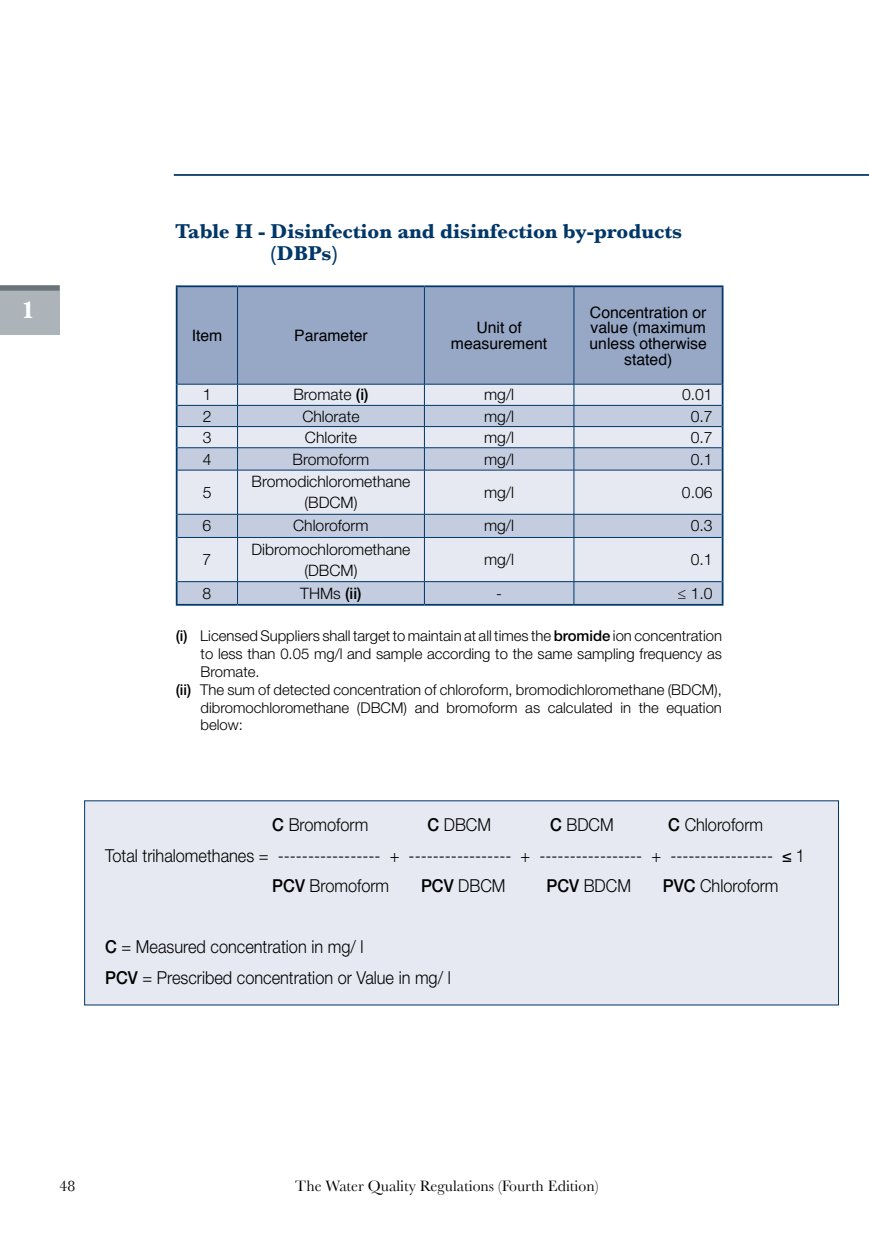
<style>
.page{position:relative;width:869px;height:1241px;background:#fff}
.page>*{position:absolute;margin:0;border:0;box-sizing:border-box;transform-origin:0 0}
.t1{font:700 24.5px "Baskerville";color:#fff}
.t2{font:700 21px/22.8px "Baskerville";color:#003768}
.t3{font:300 17.85px/30.4px "Helvetica Neue LT Std";color:#000;scale:.91 1}
.t4{font:300 15.75px/21px "Helvetica Neue LT Std";color:#000;text-align:center}
.t5{font:15.75px/15.8px "Helvetica";color:#000;text-align:center}
.t6{font:15.75px "Baskerville";color:#000}
.t7{font:300 14.88px "Helvetica Neue LT Std";color:#000}
.s1{font-weight:500}
.s2{font-family:"Helvetica";font-weight:400}
</style>
<div class="page">
<hr style="left:174px;top:174px;width:694px;height:2px;background:#003768">
<div style="left:0;top:285px;width:60px;height:50px;background:#acb4ba"></div>
<div style="left:0;top:285px;width:60px;height:5px;background:#6a747b"></div>
<div style="left:84px;top:800px;width:754px;height:205px;background:#e6e9f1"></div>
<div style="left:177px;top:287px;width:544px;height:97px;background:#96a8c6"></div>
<div style="left:177px;top:385px;width:544px;height:20px;background:#e6e9f1"></div>
<svg style="left:177px;top:406px;width:544px;height:198px;background:#d4dbe7"></svg>
<hr style="left:176px;top:285px;width:61px;height:2px;background:#003768">
<hr style="left:176px;top:287px;width:1px;height:97px;background:#003768">
<hr style="left:237px;top:285px;width:187px;height:2px;background:#003768">
<hr style="left:424px;top:285px;width:149px;height:2px;background:#003768">
<hr style="left:573px;top:285px;width:150px;height:2px;background:#003768">
<hr style="left:721px;top:287px;width:2px;height:97px;background:#003768">
<hr style="left:721px;top:384px;width:2px;height:21px;background:#003768">
<hr style="left:721px;top:405px;width:2px;height:21px;background:#003768">
<hr style="left:721px;top:426px;width:2px;height:21px;background:#003768">
<svg style="left:176px;top:384px;width:1px;height:86px"></svg>
<hr style="left:721px;top:447px;width:2px;height:23px;background:#003768">
<hr style="left:176px;top:470px;width:1px;height:44px;background:#003768">
<hr style="left:721px;top:470px;width:2px;height:44px;background:#003768">
<svg style="left:176px;top:514px;width:1px;height:23px"></svg>
<hr style="left:721px;top:514px;width:2px;height:23px;background:#003768">
<hr style="left:176px;top:537px;width:1px;height:44px;background:#003768">
<hr style="left:721px;top:537px;width:2px;height:44px;background:#003768">
<svg style="left:176px;top:581px;width:1px;height:23px"></svg>
<hr style="left:721px;top:581px;width:2px;height:23px;background:#003768">
<hr style="left:176px;top:604px;width:61px;height:1px;background:#003768">
<hr style="left:237px;top:604px;width:187px;height:1px;background:#003768">
<hr style="left:424px;top:604px;width:149px;height:1px;background:#003768">
<hr style="left:573px;top:604px;width:150px;height:1px;background:#003768">
<hr style="left:237px;top:287px;width:1px;height:97px;background:#003768">
<hr style="left:424px;top:287px;width:1px;height:97px;background:#003768">
<hr style="left:573px;top:287px;width:1px;height:97px;background:#003768">
<hr style="left:177px;top:384px;width:60px;height:1px;background:#003768">
<hr style="left:237px;top:384px;width:187px;height:1px;background:#003768">
<hr style="left:424px;top:384px;width:149px;height:1px;background:#003768">
<hr style="left:573px;top:384px;width:148px;height:1px;background:#003768">
<hr style="left:177px;top:405px;width:60px;height:1px;background:#003768">
<hr style="left:237px;top:405px;width:187px;height:1px;background:#003768">
<hr style="left:424px;top:405px;width:149px;height:1px;background:#003768">
<hr style="left:573px;top:405px;width:148px;height:1px;background:#003768">
<hr style="left:177px;top:426px;width:60px;height:1px;background:#003768">
<hr style="left:237px;top:426px;width:187px;height:1px;background:#003768">
<hr style="left:424px;top:426px;width:149px;height:1px;background:#003768">
<hr style="left:573px;top:426px;width:148px;height:1px;background:#003768">
<hr style="left:177px;top:447px;width:60px;height:1px;background:#003768">
<hr style="left:237px;top:447px;width:187px;height:1px;background:#003768">
<svg style="left:237px;top:384px;width:1px;height:85px"></svg>
<hr style="left:424px;top:447px;width:149px;height:1px;background:#003768">
<svg style="left:424px;top:384px;width:1px;height:85px"></svg>
<hr style="left:573px;top:447px;width:148px;height:1px;background:#003768">
<svg style="left:573px;top:384px;width:1px;height:85px"></svg>
<hr style="left:177px;top:469px;width:60px;height:1px;background:#003768">
<hr style="left:237px;top:469px;width:187px;height:1px;background:#003768">
<hr style="left:237px;top:470px;width:1px;height:44px;background:#003768">
<hr style="left:424px;top:469px;width:149px;height:1px;background:#003768">
<hr style="left:424px;top:470px;width:1px;height:44px;background:#003768">
<hr style="left:573px;top:469px;width:148px;height:1px;background:#003768">
<hr style="left:573px;top:470px;width:1px;height:44px;background:#003768">
<hr style="left:177px;top:514px;width:60px;height:1px;background:#003768">
<hr style="left:237px;top:514px;width:187px;height:1px;background:#003768">
<svg style="left:237px;top:514px;width:1px;height:23px"></svg>
<hr style="left:424px;top:514px;width:149px;height:1px;background:#003768">
<svg style="left:424px;top:514px;width:1px;height:23px"></svg>
<hr style="left:573px;top:514px;width:148px;height:1px;background:#003768">
<svg style="left:573px;top:514px;width:1px;height:23px"></svg>
<hr style="left:177px;top:537px;width:60px;height:1px;background:#003768">
<hr style="left:237px;top:537px;width:187px;height:1px;background:#003768">
<hr style="left:237px;top:537px;width:1px;height:44px;background:#003768">
<hr style="left:424px;top:537px;width:149px;height:1px;background:#003768">
<hr style="left:424px;top:537px;width:1px;height:44px;background:#003768">
<hr style="left:573px;top:537px;width:148px;height:1px;background:#003768">
<hr style="left:573px;top:537px;width:1px;height:44px;background:#003768">
<hr style="left:177px;top:581px;width:60px;height:1px;background:#003768">
<hr style="left:237px;top:581px;width:187px;height:1px;background:#003768">
<svg style="left:237px;top:581px;width:1px;height:23px"></svg>
<hr style="left:424px;top:581px;width:149px;height:1px;background:#003768">
<svg style="left:424px;top:581px;width:1px;height:23px"></svg>
<hr style="left:573px;top:581px;width:148px;height:1px;background:#003768">
<svg style="left:573px;top:581px;width:1px;height:23px"></svg>
<h1 class="t1" style="left:21px;top:296px;width:15px">1</h1>
<h2 class="t2" style="left:269px;top:219px;width:414px;text-indent:-94px">Table H - Disinfection and disinfection by-products (DBPs)</h2>
<p class="t5" style="left:192px;top:328px;width:32px">Item</p>
<p class="t5" style="left:294px;top:328px;width:75px">Parameter</p>
<p class="t5" style="left:451px;top:320px;width:98px">Unit of measurement</p>
<p class="t5" style="left:589px;top:304px;width:119px">Concentration or value (maximum unless otherwise stated)</p>
<p class="t4" style="left:203px;top:384px;width:10px">1</p>
<p class="t4" style="left:293px;top:384px;width:77px">Bromate <span class="s1">(i)</span></p>
<p class="t4" style="left:484px;top:384px;width:32px">mg/l</p>
<p class="t4" style="left:681px;top:384px;width:32px">0.01</p>
<p class="t4" style="left:203px;top:405px;width:10px">2</p>
<p class="t4" style="left:302px;top:405px;width:59px">Chlorate</p>
<p class="t4" style="left:484px;top:405px;width:32px">mg/l</p>
<p class="t4" style="left:690px;top:405px;width:23px">0.7</p>
<p class="t4" style="left:202px;top:426px;width:10px">3</p>
<p class="t4" style="left:305px;top:426px;width:53px">Chlorite</p>
<p class="t4" style="left:484px;top:426px;width:32px">mg/l</p>
<p class="t4" style="left:690px;top:426px;width:23px">0.7</p>
<p class="t4" style="left:202px;top:448px;width:10px">4</p>
<p class="t4" style="left:292px;top:448px;width:78px">Bromoform</p>
<p class="t4" style="left:484px;top:448px;width:32px">mg/l</p>
<p class="t4" style="left:690px;top:448px;width:23px">0.1</p>
<p class="t4" style="left:202px;top:481px;width:10px">5</p>
<p class="t4" style="left:251px;top:471px;width:160px">Bromodichloromethane (BDCM)</p>
<p class="t4" style="left:484px;top:481px;width:32px">mg/l</p>
<p class="t4" style="left:681px;top:481px;width:32px">0.06</p>
<p class="t4" style="left:202px;top:515px;width:10px">6</p>
<p class="t4" style="left:293px;top:515px;width:77px">Chloroform</p>
<p class="t4" style="left:484px;top:515px;width:32px">mg/l</p>
<p class="t4" style="left:690px;top:515px;width:23px">0.3</p>
<p class="t4" style="left:202px;top:548px;width:10px">7</p>
<p class="t4" style="left:251px;top:538px;width:161px">Dibromochloromethane (DBCM)</p>
<p class="t4" style="left:484px;top:548px;width:32px">mg/l</p>
<p class="t4" style="left:690px;top:548px;width:23px">0.1</p>
<p class="t4" style="left:202px;top:582px;width:10px">8</p>
<p class="t4" style="left:300px;top:582px;width:63px">THMs <span class="s1">(ii)</span></p>
<p class="t4" style="left:496px;top:582px;width:7px">-</p>
<p class="t4" style="left:677px;top:582px;width:37px">≤ 1.0</p>
<p class="t7" style="left:176px;top:626px;width:547px"><span class="s1">(i)</span> Licensed Suppliers shall target to maintain at all times the <span class="s1">bromide</span> ion concentration</p>
<p class="t7" style="left:200px;top:644px;width:522px">to less than 0.05 mg/l and sample according to the same sampling frequency as</p>
<p class="t7" style="left:200px;top:662px;width:60px">Bromate.</p>
<p class="t7" style="left:176px;top:680px;width:547px"><span class="s1">(ii)</span> The sum of detected concentration of chloroform, bromodichloromethane (BDCM),</p>
<p class="t7" style="left:200px;top:698px;width:522px">dibromochloromethane (DBCM) and bromoform as calculated in the equation</p>
<p class="t7" style="left:200px;top:715px;width:44px">below:</p>
<p class="t3" style="left:272px;top:809px;width:107px"><span class="s1">C</span> Bromoform</p>
<p class="t3" style="left:427px;top:809px;width:71px"><span class="s1">C</span> DBCM</p>
<p class="t3" style="left:550px;top:809px;width:71px"><span class="s1">C</span> BDCM</p>
<p class="t3" style="left:668px;top:809px;width:106px"><span class="s1">C</span> Chloroform</p>
<p class="t3" style="left:105px;top:839px;width:770px">Total trihalomethanes = ----------------- + ----------------- + ----------------- + ----------------- <span class="s2">≤</span> 1</p>
<p class="t3" style="left:272px;top:870px;width:130px"><span class="s1">PCV</span> Bromoform</p>
<p class="t3" style="left:421px;top:870px;width:94px"><span class="s1">PCV</span> DBCM</p>
<p class="t3" style="left:546px;top:870px;width:94px"><span class="s1">PCV</span> BDCM</p>
<p class="t3" style="left:662px;top:870px;width:129px"><span class="s1">PVC</span> Chloroform</p>
<p class="t3" style="left:105px;top:931px;width:381px"><span class="s1">C</span> = Measured concentration in mg/ l<br><span class="s1">PCV</span> = Prescribed concentration or Value in mg/ l</p>
<p class="t6" style="left:60px;top:1176px;width:17px">48</p>
<p class="t6" style="left:295px;top:1176px;width:304px">The Water Quality Regulations (Fourth Edition)</p>
</div>
